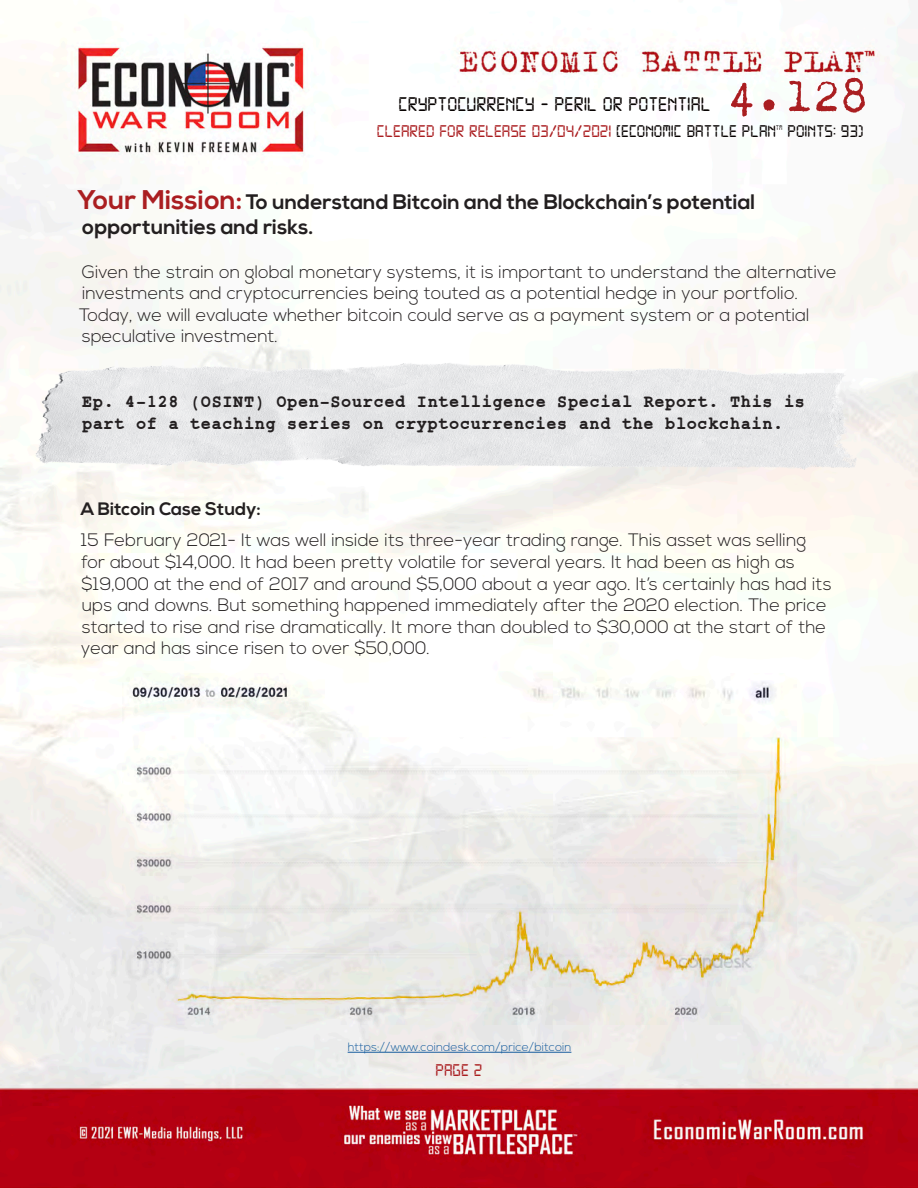
<style>
.page{position:relative;width:918px;height:1188px;background:#fff}
.page>*{position:absolute;margin:0;border:0;box-sizing:border-box;transform-origin:0 0}
.t1{font:51px "Trixie";color:#aa1e21}
.t2{font:700 21px/25.2px "Nexa";color:#231f20}
.t3{font:21px "Digital 7";color:#080302}
.t4{font:300 18px/21.6px "Nexa";color:#231f20}
.t5{font:700 18px/21.6px "Courier Final Draft";color:#231f20}
.t6{font:18px "Digital 7";color:#aa1e21}
.t7{font:700 18px "Nexa";color:#231f20}
.t8{font:18px "Digital 7";color:#080302}
.t9{font:300 12px "Nexa";color:#175d9e}
.t10{font:7.05px "Digital 7";color:#080302}
.s1{color:#080302}
.s2{font-size:27px;color:#aa1e21}
</style>
<div class="page">
<img style="left:0;top:5px;width:918px;height:1183px">
<img style="left:29px;top:363px;width:839px;height:108px">
<hr style="left:348px;top:1052px;width:223px;height:1px;background:#175d9e">
<img style="left:122px;top:673px;width:674px;height:352px">
<h1 class="t1" style="left:728px;top:62px;width:142px">4.128</h1>
<p class="t6" style="left:377px;top:123px;width:401px">CLEARED FOR RELEASE 03/04/2021 <span class="s1">[ECONOMIC BATTLE PLAN</span></p>
<p class="t10" style="left:776px;top:124px;width:8px">TM</p>
<p class="t8" style="left:788px;top:123px;width:78px">POINTS: 93)</p>
<p class="t3" style="left:399px;top:95px;width:314px">CRYPTOCURRENCY - PERIL OR POTENTIAL</p>
<p class="t2" style="left:77px;top:190px;width:680px"><span class="s2">Your Mission:</span> To understand Bitcoin and the Blockchain’s potential opportunities and risks.</p>
<p class="t4" style="left:79px;top:261px;width:759px">Given the strain on global monetary systems, it is important to understand the alternative investments and cryptocurrencies being touted as a potential hedge in your portfolio.<br>Today, we will evaluate whether bitcoin could serve as a payment system or a potential speculative investment.</p>
<p class="t5" style="left:82px;top:392px;width:725px">Ep. 4-128 (OSINT) Open-Sourced Intelligence Special Report. This is part of a teaching series on cryptocurrencies and the blockchain.</p>
<p class="t7" style="left:81px;top:499px;width:181px">A Bitcoin Case Study:</p>
<p class="t4" style="left:81px;top:530px;width:752px">15 February 2021- It was well inside its three-year trading range. This asset was selling for about $14,000. It had been pretty volatile for several years. It had been as high as $19,000 at the end of 2017 and around $5,000 about a year ago. It’s certainly has had its ups and downs. But something happened immediately after the 2020 election. The price started to rise and rise dramatically. It more than doubled to $30,000 at the start of the year and has since risen to over $50,000.</p>
<p class="t9" style="left:348px;top:1040px;width:225px">https://www.coindesk.com/price/bitcoin</p>
<p class="t6" style="left:436px;top:1062px;width:48px">PAGE 2</p>
</div>
